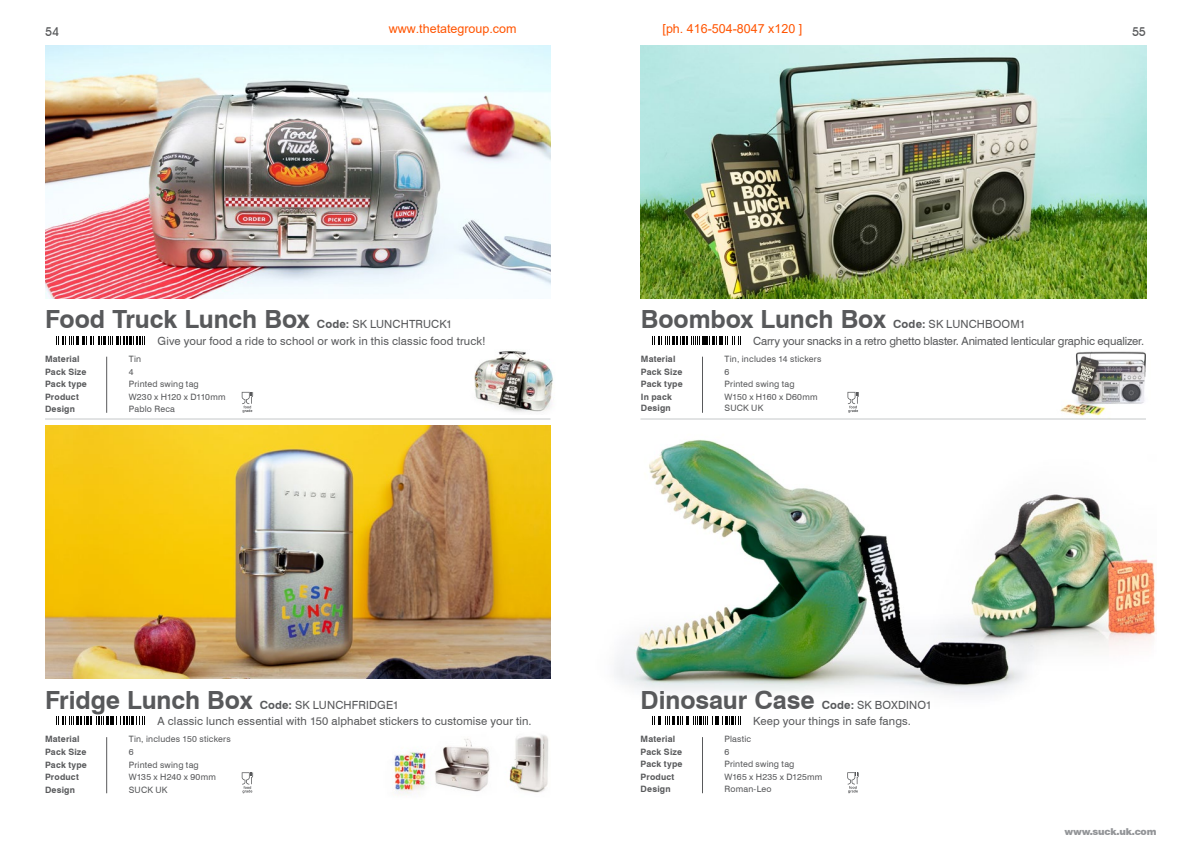
<style>
.page{position:relative;width:1191px;height:851px;background:#fff}
.page>*{position:absolute;margin:0;border:0;box-sizing:border-box;transform-origin:0 0}
.t1{font:700 25px "Swiss 721 BT";letter-spacing:-.005em;color:#58595b}
.t2{font:12.5px "Arial";color:#ff5400}
.t3{font:500 12.25px "Avant Garde IT Cby BT";color:#58595b}
.t4{font:11.25px/16.2px "Swiss 721 BT";letter-spacing:.01em;color:#58595b}
.t5{font:11.25px/16.2px "Swiss 721 BT";letter-spacing:-.01em;color:#58595b}
.t6{font:900 9.5px "Swiss 721 BT";letter-spacing:-.025em;color:#939598}
.t7{font:8.75px "Swiss 721 BT";letter-spacing:.02em;color:#58595b}
.t8{font:700 8.75px "Swiss 721 BT";letter-spacing:.02em;color:#58595b}
.s1{font-weight:700}
</style>
<div class="page">
<img style="left:45px;top:425px;width:505px;height:253px">
<img style="left:45px;top:45px;width:505px;height:253px">
<img style="left:474px;top:351px;width:79px;height:61px">
<img style="left:446px;top:746px;width:10px;height:42px">
<img style="left:394px;top:747px;width:52px;height:48px">
<img style="left:456px;top:734px;width:93px;height:59px">
<img style="left:614px;top:439px;width:393px;height:256px">
<img style="left:909px;top:439px;width:247px;height:249px">
<img style="left:641px;top:45px;width:505px;height:253px">
<img style="left:1060px;top:351px;width:86px;height:65px">
<hr style="left:45px;top:418px;width:505px;height:1px;background:#d1d3d4">
<svg style="left:56px;top:716px;width:89px;height:8px"></svg>
<svg style="left:56px;top:336px;width:89px;height:8px"></svg>
<svg style="left:242px;top:772px;width:11px;height:21px"></svg>
<svg style="left:242px;top:392px;width:11px;height:21px"></svg>
<hr style="left:106px;top:356px;width:1px;height:57px;background:#58595b">
<hr style="left:106px;top:737px;width:1px;height:56px;background:#58595b">
<svg style="left:847px;top:392px;width:12px;height:21px"></svg>
<hr style="left:702px;top:356px;width:1px;height:57px;background:#58595b">
<hr style="left:702px;top:737px;width:1px;height:56px;background:#58595b">
<svg style="left:652px;top:716px;width:89px;height:8px"></svg>
<svg style="left:847px;top:772px;width:11px;height:21px"></svg>
<svg style="left:652px;top:336px;width:89px;height:8px"></svg>
<hr style="left:640px;top:418px;width:506px;height:1px;background:#d1d3d4">
<h2 class="t2" style="left:389px;top:20px;width:129px">www.thetategroup.com</h2>
<h2 class="t2" style="left:662px;top:20px;width:141px">[ph. 416-504-8047 x120 ]</h2>
<h3 class="t3" style="left:45px;top:24px;width:15px">54</h3>
<h3 class="t3" style="left:1132px;top:24px;width:15px">55</h3>
<h1 class="t1" style="left:45px;top:304px;width:266px">Food Truck Lunch Box</h1>
<p class="t4" style="left:158px;top:316px;width:330px;text-indent:159px"><span class="s1">Code:</span> SK LUNCHTRUCK1<br>Give your food a ride to school or work in this classic food truck!</p>
<h1 class="t1" style="left:641px;top:304px;width:247px">Boombox Lunch Box</h1>
<p class="t5" style="left:753px;top:316px;width:392px;text-indent:140px"><span class="s1">Code:</span> SK LUNCHBOOM1<br>Carry your snacks in a retro ghetto blaster. Animated lenticular graphic equalizer.</p>
<p class="t8" style="left:45px;top:353px;width:36px">Material</p>
<p class="t7" style="left:129px;top:353px;width:14px">Tin</p>
<p class="t8" style="left:45px;top:366px;width:43px">Pack Size</p>
<p class="t7" style="left:129px;top:366px;width:6px">4</p>
<p class="t8" style="left:45px;top:378px;width:43px">Pack type</p>
<p class="t7" style="left:129px;top:378px;width:71px">Printed swing tag</p>
<p class="t8" style="left:45px;top:391px;width:35px">Product</p>
<p class="t7" style="left:129px;top:391px;width:98px">W230 x H120 x D110mm</p>
<p class="t8" style="left:45px;top:403px;width:31px">Design</p>
<p class="t7" style="left:129px;top:403px;width:48px">Pablo Reca</p>
<p class="t8" style="left:641px;top:353px;width:36px">Material</p>
<p class="t7" style="left:724px;top:353px;width:98px">Tin, includes 14 stickers</p>
<p class="t8" style="left:641px;top:366px;width:43px">Pack Size</p>
<p class="t7" style="left:724px;top:366px;width:6px">6</p>
<p class="t8" style="left:641px;top:378px;width:43px">Pack type</p>
<p class="t7" style="left:724px;top:378px;width:71px">Printed swing tag</p>
<p class="t8" style="left:641px;top:391px;width:33px">In pack</p>
<p class="t7" style="left:724px;top:391px;width:94px">W150 x H160 x D60mm</p>
<p class="t8" style="left:641px;top:402px;width:31px">Design</p>
<p class="t7" style="left:724px;top:402px;width:40px">SUCK UK</p>
<h1 class="t1" style="left:45px;top:684px;width:209px">Fridge Lunch Box</h1>
<p class="t4" style="left:158px;top:696px;width:375px;text-indent:102px"><span class="s1">Code:</span> SK LUNCHFRIDGE1<br>A classic lunch essential with 150 alphabet stickers to customise your tin.</p>
<h1 class="t1" style="left:640px;top:684px;width:175px">Dinosaur Case</h1>
<p class="t4" style="left:753px;top:696px;width:180px;text-indent:69px"><span class="s1">Code:</span> SK BOXDINO1<br>Keep your things in safe fangs.</p>
<p class="t8" style="left:45px;top:734px;width:36px">Material</p>
<p class="t7" style="left:129px;top:734px;width:103px">Tin, includes 150 stickers</p>
<p class="t8" style="left:45px;top:746px;width:43px">Pack Size</p>
<p class="t7" style="left:129px;top:746px;width:6px">6</p>
<p class="t8" style="left:45px;top:759px;width:43px">Pack type</p>
<p class="t7" style="left:129px;top:759px;width:71px">Printed swing tag</p>
<p class="t8" style="left:45px;top:771px;width:35px">Product</p>
<p class="t7" style="left:129px;top:771px;width:89px">W135 x H240 x 90mm</p>
<p class="t8" style="left:45px;top:784px;width:31px">Design</p>
<p class="t7" style="left:129px;top:784px;width:40px">SUCK UK</p>
<p class="t8" style="left:640px;top:733px;width:36px">Material</p>
<p class="t7" style="left:724px;top:733px;width:28px">Plastic</p>
<p class="t8" style="left:640px;top:746px;width:43px">Pack Size</p>
<p class="t7" style="left:724px;top:746px;width:6px">6</p>
<p class="t8" style="left:640px;top:758px;width:43px">Pack type</p>
<p class="t7" style="left:724px;top:758px;width:71px">Printed swing tag</p>
<p class="t8" style="left:640px;top:771px;width:35px">Product</p>
<p class="t7" style="left:724px;top:771px;width:99px">W165 x H235 x D125mm</p>
<p class="t8" style="left:640px;top:784px;width:31px">Design</p>
<p class="t7" style="left:724px;top:784px;width:49px">Roman-Leo</p>
<p class="t6" style="left:1064px;top:825px;width:93px">www.suck.uk.com</p>
</div>
